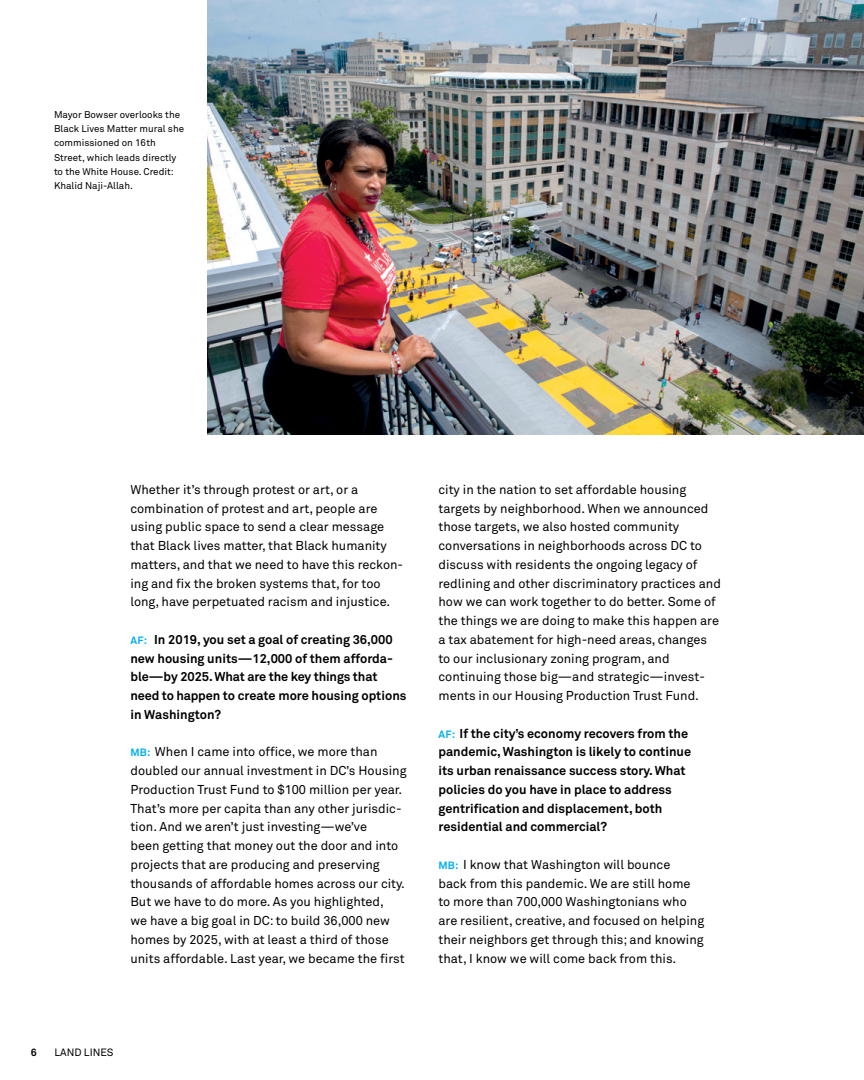
<style>
.page{position:relative;width:864px;height:1080px;background:#fff}
.page>*{position:absolute;margin:0;border:0;box-sizing:border-box;transform-origin:0 0}
.t1{font:12.75px/18.8px "Akkurat Pro";color:#000}
.t2{font:700 12.75px/18.8px "Akkurat Pro";color:#000}
.t3{font:10.5px "Akkurat Pro";color:#000}
.t4{font:700 10.5px "Akkurat Pro";color:#000}
.t5{font:9.75px/14.2px "Akkurat Pro";color:#000}
.s1{font-size:10.5px;color:#00aeef}
.s2{font-weight:700;font-size:10.5px;color:#00aeef}
</style>
<div class="page">
<img style="left:207px;top:0;width:657px;height:434px">
<p class="t5" style="left:54px;top:108px;width:132px">Mayor Bowser overlooks the<br>Black Lives Matter mural she commissioned on 16th<br>Street, which leads directly to the White House. Credit:<br>Khalid Naji-Allah.</p>
<p class="t1" style="left:130px;top:480px;width:274px">Whether it’s through protest or art, or a combination of protest and art, people are using public space to send a clear message that Black lives matter, that Black humanity matters, and that we need to have this reckon&shy;ing and fix the broken systems that, for too long, have perpetuated racism and injustice.</p>
<p class="t2" style="left:130px;top:630px;width:278px"><span class="s1">AF:</span> In 2019, you set a goal of creating 36,000 new housing units—12,000 of them afforda&shy;ble—by 2025. What are the key things that need to happen to create more housing options in Washington?</p>
<p class="t1" style="left:130px;top:743px;width:278px"><span class="s2">MB:</span> When I came into office, we more than doubled our annual investment in DC’s Housing Production Trust Fund to $100 million per year.<br>That’s more per capita than any other jurisdic&shy;tion. And we aren’t just investing—we’ve<br>been getting that money out the door and into projects that are producing and preserving thousands of affordable homes across our city.<br>But we have to do more. As you highlighted,<br>we have a big goal in DC: to build 36,000 new homes by 2025, with at least a third of those units affordable. Last year, we became the first</p>
<p class="t1" style="left:438px;top:480px;width:284px">city in the nation to set affordable housing targets by neighborhood. When we announced those targets, we also hosted community conversations in neighborhoods across DC to discuss with residents the ongoing legacy of redlining and other discriminatory practices and how we can work together to do better. Some of the things we are doing to make this happen are a tax abatement for high-need areas, changes to our inclusionary zoning program, and continuing those big—and strategic—invest&shy;ments in our Housing Production Trust Fund.</p>
<p class="t2" style="left:438px;top:724px;width:254px"><span class="s1">AF:</span> If the city’s economy recovers from the pandemic, Washington is likely to continue its urban renaissance success story. What policies do you have in place to address gentrification and displacement, both residential and commercial?</p>
<p class="t1" style="left:438px;top:855px;width:267px"><span class="s2">MB:</span> I know that Washington will bounce<br>back from this pandemic. We are still home to more than 700,000 Washingtonians who are resilient, creative, and focused on helping their neighbors get through this; and knowing that, I know we will come back from this.</p>
<p class="t4" style="left:31px;top:1046px;width:7px">6</p>
<p class="t3" style="left:55px;top:1047px;width:61px">LAND LINES</p>
</div>
